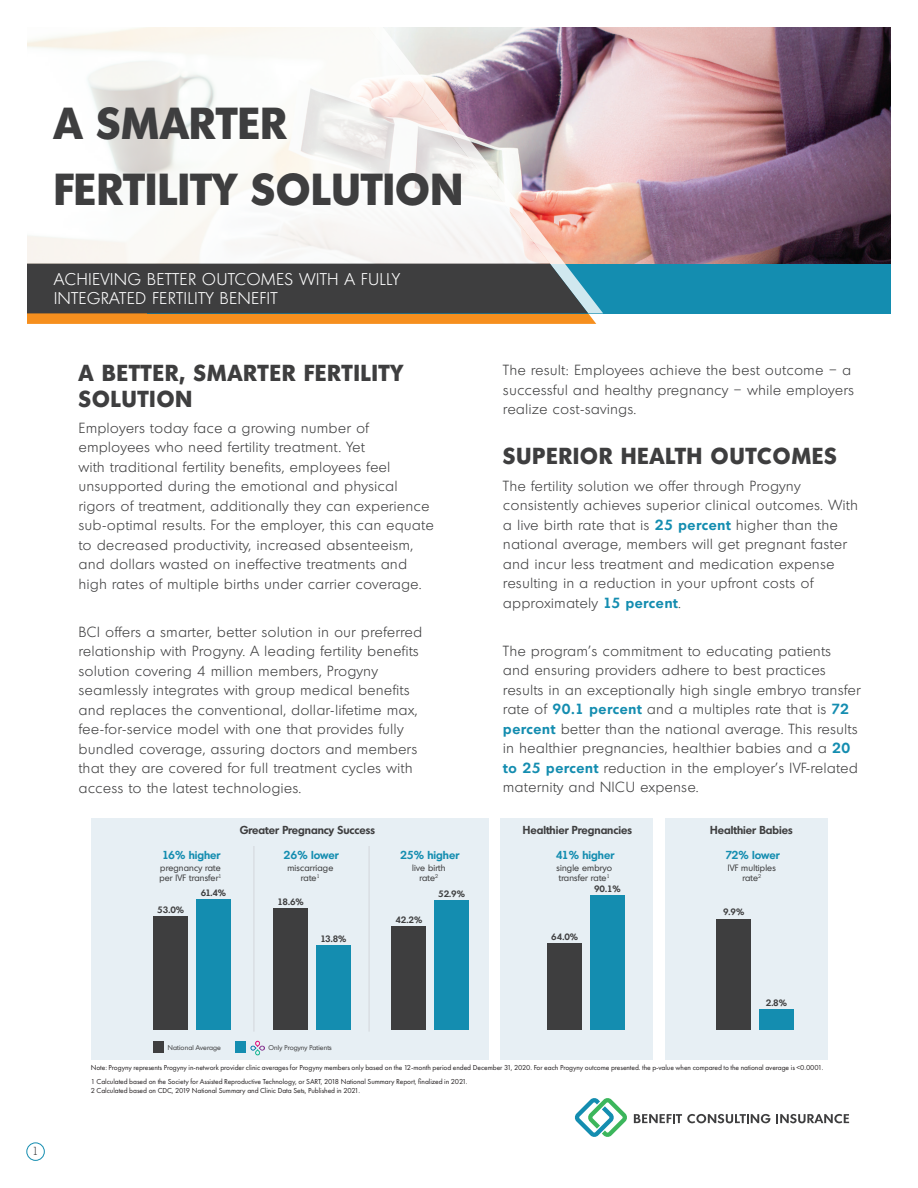
<style>
.page{position:relative;width:918px;height:1188px;background:#fff}
.page>*{position:absolute;margin:0;border:0;box-sizing:border-box;transform-origin:0 0}
.t1{font:700 43.5px/66px "Montreal TS";letter-spacing:.025em;color:#3e3e3f}
.t2{font:700 22.5px/25.5px "Montreal TS";letter-spacing:.05em;color:#3e3e3f}
.t3{font:300 16.5px/19.5px "Montreal TS";letter-spacing:.05em;color:#fff}
.t4{font:300 14.25px/19.5px "Montreal TS";letter-spacing:.05em;color:#3e3e3f}
.t5{font:300 11.4px "Montreal TS";color:#3e3e3f}
.t6{font:600 11.25px "Montreal TS";color:#3e3e3f}
.t7{font:600 11.25px "Montreal TS";color:#148db0}
.t8{font:9px/9.8px "Montreal TS";letter-spacing:.02em;color:#3e3e3f;text-align:center}
.t9{font:600 9px "Montreal TS";color:#3e3e3f}
.t10{font:7.5px/13.5px "Futura PT";letter-spacing:-.01em;color:#231f20}
.t11{font:6.75px "Montreal TS";letter-spacing:.02em;color:#3e3e3f}
.s1{font-weight:600;color:#148db0}
</style>
<div class="page">
<div style="left:27px;top:1143px;width:18px;height:18px;border:1px solid #148db0;border-radius:50%"></div>
<div style="left:501px;top:818px;width:152px;height:242px;background:#e7eff4"></div>
<div style="left:91px;top:818px;width:398px;height:242px;background:#e7eff4"></div>
<div style="left:154px;top:916px;width:34px;height:114px;background:#3e3e3f"></div>
<div style="left:274px;top:908px;width:34px;height:122px;background:#3e3e3f"></div>
<div style="left:392px;top:926px;width:34px;height:104px;background:#3e3e3f"></div>
<div style="left:196px;top:899px;width:35px;height:131px;background:#148db0"></div>
<div style="left:316px;top:945px;width:35px;height:85px;background:#148db0"></div>
<div style="left:435px;top:900px;width:34px;height:130px;background:#148db0"></div>
<div style="left:548px;top:943px;width:34px;height:87px;background:#3e3e3f"></div>
<div style="left:590px;top:895px;width:35px;height:135px;background:#148db0"></div>
<div style="left:665px;top:818px;width:162px;height:242px;background:#e7eff4"></div>
<div style="left:717px;top:919px;width:34px;height:111px;background:#3e3e3f"></div>
<div style="left:759px;top:1009px;width:35px;height:21px;background:#148db0"></div>
<hr style="left:253px;top:846px;width:2px;height:186px;background:#c2c3c6">
<hr style="left:368px;top:846px;width:2px;height:186px;background:#c2c3c6">
<img style="left:603px;top:27px;width:288px;height:237px">
<div style="left:147px;top:264px;width:744px;height:49px;background:#148db0"></div>
<img style="left:550px;top:27px;width:53px;height:286px">
<svg style="left:27px;top:27px;width:523px;height:237px;fill:#faf9f6"></svg>
<svg style="left:27px;top:264px;width:569px;height:60px;background:#5e5140"></svg>
<svg style="left:634px;top:1114px;width:136px;height:9px"></svg>
<svg style="left:776px;top:1114px;width:73px;height:9px"></svg>
<svg style="left:574px;top:1098px;width:53px;height:39px"></svg>
<div style="left:153px;top:1042px;width:11px;height:11px;background:#3e3e3f"></div>
<div style="left:235px;top:1042px;width:11px;height:11px;background:#148db0"></div>
<img style="left:250px;top:1040px;width:14px;height:15px">
<h1 class="t1" style="left:54px;top:89px;width:410px">A SMARTER<br>FERTILITY SOLUTION</h1>
<p class="t3" style="left:54px;top:269px;width:347px">ACHIEVING BETTER OUTCOMES WITH A FULLY<br>INTEGRATED FERTILITY BENEFIT</p>
<p class="t5" style="left:32px;top:1144px;width:8px">1</p>
<h2 class="t2" style="left:79px;top:359px;width:326px">A BETTER, SMARTER FERTILITY<br>SOLUTION</h2>
<p class="t4" style="left:79px;top:418px;width:356px">Employers today face a growing number of employees who need fertility treatment. Yet<br>with traditional fertility benefits, employees feel unsupported during the emotional and physical rigors of treatment, additionally they can experience sub-optimal results. For the employer, this can equate to decreased productivity, increased absenteeism, and dollars wasted on ineffective treatments and high rates of multiple births under carrier coverage.</p>
<p class="t4" style="left:79px;top:622px;width:345px">BCI offers a smarter, better solution in our preferred relationship with Progyny. A leading fertility benefits solution covering 4 million members, Progyny seamlessly integrates with group medical benefits and replaces the conventional, dollar-lifetime max, fee-for-service model with one that provides fully bundled coverage, assuring doctors and members that they are covered for full treatment cycles with access to the latest technologies.</p>
<p class="t6" style="left:240px;top:822px;width:137px">Greater Pregnancy Success</p>
<p class="t7" style="left:162px;top:847px;width:60px">16% higher</p>
<p class="t7" style="left:284px;top:847px;width:57px">26% lower</p>
<p class="t7" style="left:400px;top:847px;width:61px">25% higher</p>
<p class="t8" style="left:159px;top:863px;width:64px;text-align:left">pregnancy rate per IVF transfer<sup>1</sup></p>
<p class="t8" style="left:412px;top:863px;width:35px">live birth rate<sup>2</sup></p>
<p class="t8" style="left:287px;top:863px;width:47px">miscarriage rate<sup>1</sup></p>
<p class="t9" style="left:157px;top:904px;width:28px">53.0%</p>
<p class="t9" style="left:201px;top:886px;width:27px">61.4%</p>
<p class="t9" style="left:278px;top:896px;width:28px">18.6%</p>
<p class="t9" style="left:320px;top:932px;width:28px">13.8%</p>
<p class="t9" style="left:395px;top:914px;width:28px">42.2%</p>
<p class="t9" style="left:438px;top:888px;width:28px">52.9%</p>
<p class="t4" style="left:503px;top:360px;width:352px">The result: Employees achieve the best outcome – a successful and healthy pregnancy – while employers realize cost-savings.</p>
<h2 class="t2" style="left:503px;top:443px;width:335px">SUPERIOR HEALTH OUTCOMES</h2>
<p class="t4" style="left:503px;top:476px;width:356px">The fertility solution we offer through Progyny consistently achieves superior clinical outcomes. With a live birth rate that is <span class="s1">25 percent</span> higher than the national average, members will get pregnant faster and incur less treatment and medication expense resulting in a reduction in your upfront costs of approximately <span class="s1">15 percent</span>.</p>
<p class="t4" style="left:503px;top:641px;width:359px">The program’s commitment to educating patients<br>and ensuring providers adhere to best practices results in an exceptionally high single embryo transfer rate of <span class="s1">90.1 percent</span> and a multiples rate that is <span class="s1">72 percent</span> better than the national average. This results in healthier pregnancies, healthier babies and a <span class="s1">20 to 25 percent</span> reduction in the employer’s IVF-related maternity and NICU expense.</p>
<p class="t6" style="left:523px;top:822px;width:111px">Healthier Pregnancies</p>
<p class="t7" style="left:556px;top:847px;width:60px">41% higher</p>
<p class="t8" style="left:556px;top:863px;width:57px;text-align:left">single embryo transfer rate<sup>1</sup></p>
<p class="t9" style="left:551px;top:931px;width:28px">64.0%</p>
<p class="t9" style="left:594px;top:883px;width:28px">90.1%</p>
<p class="t6" style="left:710px;top:822px;width:84px">Healthier Babies</p>
<p class="t7" style="left:725px;top:847px;width:56px">72% lower</p>
<p class="t8" style="left:728px;top:863px;width:50px">IVF multiples rate<sup>2</sup></p>
<p class="t9" style="left:723px;top:906px;width:23px">9.9%</p>
<p class="t9" style="left:766px;top:997px;width:23px">2.8%</p>
<p class="t11" style="left:168px;top:1043px;width:55px">National Average</p>
<p class="t11" style="left:269px;top:1043px;width:65px">Only Progyny Patients</p>
<p class="t10" style="left:91px;top:1061px;width:734px">Note: Progyny represents Progyny in-network provider clinic averages for Progyny members only based on the 12-month period ended December 31, 2020. For each Progyny outcome presented. the p-value when compared to the national average is &lt;0.0001.<br>1 Calculated based on the Society for Assisted Reproductive Technology, or SART, 2018 National Summary Report, finalized in 2021.</p>
<p class="t10" style="left:91px;top:1084px;width:271px">2 Calculated based on CDC, 2019 National Summary and Clinic Data Sets, Published in 2021.</p>
</div>
